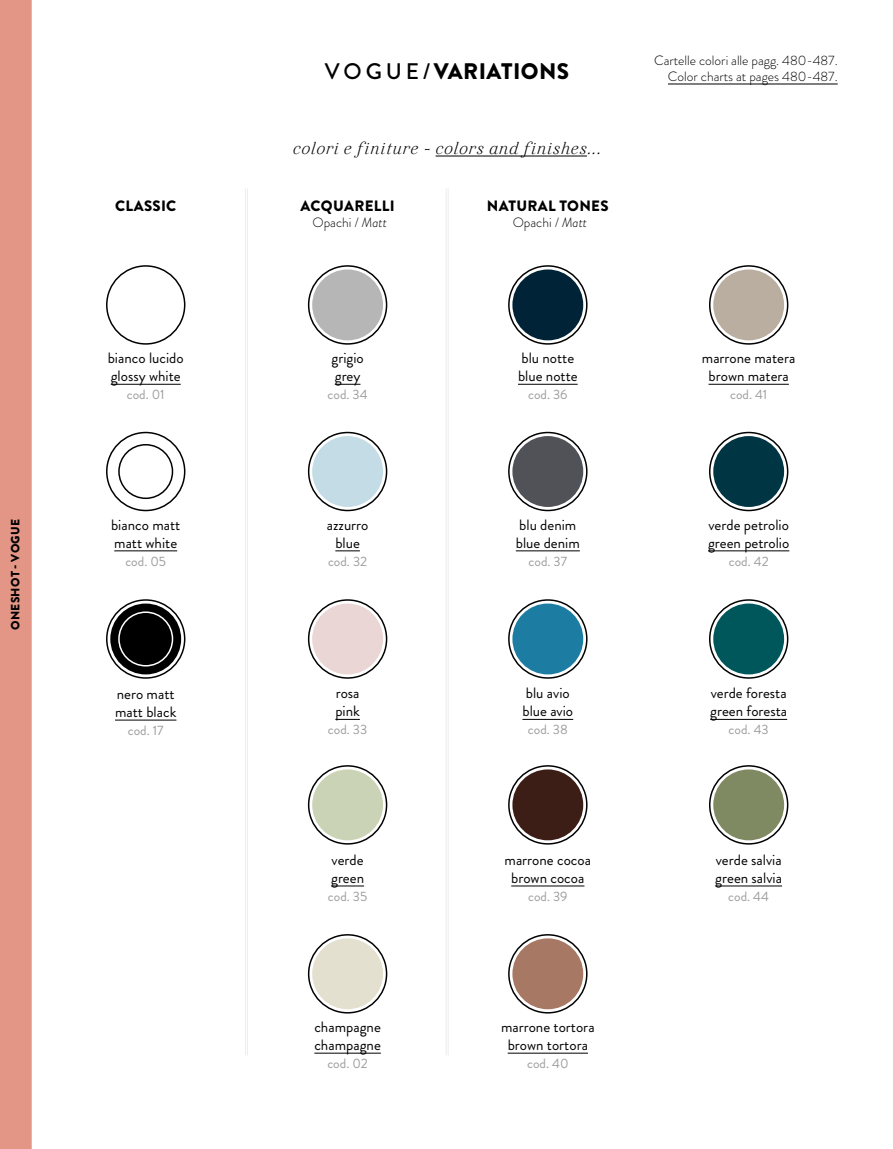
<style>
.page{position:relative;width:893px;height:1149px;background:#fff}
.page>*{position:absolute;margin:0;border:0;box-sizing:border-box;transform-origin:0 0}
.t1{font:900 22.5px "Brandon Grotesque";letter-spacing:.02em;color:#000}
.t2{font:italic 300 18px "Felina Serif";color:#000}
.t3{font:15px/18px "Brandon Grotesque";color:#000}
.t4{font:900 15px "Brandon Grotesque";letter-spacing:.02em;color:#000}
.t5{font:13.5px "Brandon Grotesque";color:#9c9c9c}
.t6{font:300 13.5px "Brandon Grotesque";color:#000}
.t7{font:900 12px "Brandon Grotesque";letter-spacing:.02em;color:#000}
.s1{font-weight:500}
.s2{font-style:italic}
</style>
<div class="page">
<hr style="left:668px;top:84px;width:170px;height:1px;background:#000">
<hr style="left:436px;top:156px;width:151px;height:1px;background:#000">
<hr style="left:114px;top:550px;width:63px;height:1px;background:#000">
<hr style="left:111px;top:384px;width:70px;height:1px;background:#000">
<hr style="left:245px;top:188px;width:1px;height:866px;background:#ededec">
<hr style="left:247px;top:188px;width:1px;height:866px;background:#ededec">
<hr style="left:446px;top:188px;width:1px;height:866px;background:#ededec">
<hr style="left:448px;top:188px;width:1px;height:866px;background:#ededec">
<div style="left:106px;top:265px;width:79px;height:79px;border:2px solid #000;border-radius:50%"></div>
<div style="left:106px;top:431px;width:79px;height:80px;border:2px solid #000;border-radius:50%"></div>
<div style="left:118px;top:444px;width:55px;height:55px;border:2px solid #000;border-radius:50%"></div>
<hr style="left:115px;top:719px;width:61px;height:1px;background:#000">
<div style="left:110px;top:603px;width:71px;height:71px;background:#000;border-radius:50%"></div>
<div style="left:106px;top:599px;width:79px;height:79px;border:2px solid #000;border-radius:50%"></div>
<div style="left:118px;top:611px;width:55px;height:55px;border:2px solid #fff;border-radius:50%"></div>
<div style="left:0;top:0;width:31px;height:1148px;background:#e39686"></div>
<hr style="left:331px;top:885px;width:33px;height:1px;background:#000">
<hr style="left:314px;top:1052px;width:67px;height:1px;background:#000">
<svg style="left:335px;top:718px;width:25px;height:1px"></svg>
<svg style="left:335px;top:550px;width:25px;height:1px"></svg>
<svg style="left:335px;top:384px;width:25px;height:1px"></svg>
<div style="left:312px;top:436px;width:71px;height:71px;background:#c3dce5;border-radius:50%"></div>
<div style="left:308px;top:431px;width:79px;height:80px;border:2px solid #000;border-radius:50%"></div>
<div style="left:312px;top:603px;width:71px;height:71px;background:#ead6d5;border-radius:50%"></div>
<div style="left:308px;top:599px;width:79px;height:79px;border:2px solid #000;border-radius:50%"></div>
<div style="left:312px;top:769px;width:71px;height:71px;background:#cbd3b7;border-radius:50%"></div>
<div style="left:308px;top:765px;width:79px;height:79px;border:2px solid #000;border-radius:50%"></div>
<div style="left:312px;top:938px;width:71px;height:70px;background:#e4e0d0;border-radius:50%"></div>
<div style="left:308px;top:933px;width:79px;height:80px;border:2px solid #000;border-radius:50%"></div>
<div style="left:312px;top:269px;width:71px;height:71px;background:#b6b6b6;border-radius:50%"></div>
<div style="left:308px;top:265px;width:79px;height:79px;border:2px solid #000;border-radius:50%"></div>
<hr style="left:708px;top:550px;width:81px;height:1px;background:#000">
<hr style="left:516px;top:550px;width:64px;height:1px;background:#000">
<hr style="left:709px;top:384px;width:80px;height:1px;background:#000">
<hr style="left:518px;top:384px;width:60px;height:1px;background:#000">
<hr style="left:715px;top:885px;width:67px;height:1px;background:#000">
<hr style="left:511px;top:885px;width:73px;height:1px;background:#000">
<hr style="left:508px;top:1052px;width:80px;height:1px;background:#000">
<hr style="left:710px;top:718px;width:77px;height:1px;background:#000">
<hr style="left:522px;top:718px;width:51px;height:1px;background:#000">
<div style="left:512px;top:436px;width:71px;height:71px;background:#515257;border-radius:50%"></div>
<div style="left:508px;top:431px;width:79px;height:80px;border:2px solid #000;border-radius:50%"></div>
<div style="left:713px;top:436px;width:71px;height:71px;background:#003644;border-radius:50%"></div>
<div style="left:709px;top:431px;width:79px;height:80px;border:2px solid #000;border-radius:50%"></div>
<div style="left:512px;top:603px;width:71px;height:71px;background:#1c7ca2;border-radius:50%"></div>
<div style="left:508px;top:599px;width:79px;height:79px;border:2px solid #000;border-radius:50%"></div>
<div style="left:713px;top:603px;width:71px;height:71px;background:#00575b;border-radius:50%"></div>
<div style="left:709px;top:599px;width:79px;height:79px;border:2px solid #000;border-radius:50%"></div>
<div style="left:512px;top:769px;width:71px;height:71px;background:#3d1e16;border-radius:50%"></div>
<div style="left:508px;top:765px;width:79px;height:79px;border:2px solid #000;border-radius:50%"></div>
<div style="left:713px;top:769px;width:71px;height:71px;background:#808a62;border-radius:50%"></div>
<div style="left:709px;top:765px;width:79px;height:79px;border:2px solid #000;border-radius:50%"></div>
<div style="left:512px;top:938px;width:71px;height:70px;background:#a77863;border-radius:50%"></div>
<div style="left:508px;top:933px;width:79px;height:80px;border:2px solid #000;border-radius:50%"></div>
<div style="left:512px;top:269px;width:71px;height:71px;background:#002337;border-radius:50%"></div>
<div style="left:508px;top:265px;width:79px;height:79px;border:2px solid #000;border-radius:50%"></div>
<div style="left:713px;top:269px;width:71px;height:71px;background:#baaea0;border-radius:50%"></div>
<div style="left:709px;top:265px;width:79px;height:79px;border:2px solid #000;border-radius:50%"></div>
<p class="t7" style="left:8px;top:644px;width:145px;rotate:-90deg">WASHBASINS - SCALINO</p>
<p class="t7" style="left:8px;top:562px;width:61px;rotate:-90deg">- COGNAC</p>
<p class="t7" style="left:7px;top:629px;width:112px;rotate:-90deg">ONESHOT - VOGUE</p>
<p class="t4" style="left:115px;top:195px;width:63px">CLASSIC</p>
<p class="t3" style="left:108px;top:349px;width:78px">bianco lucido glossy white</p>
<p class="t5" style="left:127px;top:385px;width:39px">cod. 01</p>
<p class="t3" style="left:111px;top:515px;width:71px">bianco matt matt white</p>
<p class="t5" style="left:125px;top:551px;width:42px">cod. 05</p>
<p class="t3" style="left:115px;top:685px;width:63px">nero matt matt black</p>
<p class="t5" style="left:128px;top:721px;width:37px">cod. 17</p>
<p class="t6" style="left:654px;top:51px;width:185px">Cartelle colori alle pagg. 480-487.</p>
<h1 class="t1" style="left:325px;top:55px;width:246px"><span class="s1">VOGUE/</span>VARIATIONS</h1>
<p class="t6" style="left:668px;top:67px;width:171px">Color charts at pages 480-487.</p>
<p class="t2" style="left:293px;top:137px;width:310px">colori e finiture - colors and finishes...</p>
<p class="t4" style="left:300px;top:195px;width:96px">ACQUARELLI</p>
<p class="t6" style="left:313px;top:213px;width:76px">Opachi / <span class="s2">Matt</span></p>
<p class="t3" style="left:331px;top:349px;width:34px">grigio grey</p>
<p class="t5" style="left:328px;top:385px;width:42px">cod. 34</p>
<p class="t3" style="left:327px;top:515px;width:43px;text-align:center">azzurro blue</p>
<p class="t5" style="left:328px;top:551px;width:41px">cod. 32</p>
<p class="t3" style="left:335px;top:684px;width:26px">rosa pink</p>
<p class="t5" style="left:328px;top:720px;width:41px">cod. 33</p>
<p class="t3" style="left:331px;top:850px;width:34px">verde green</p>
<p class="t5" style="left:328px;top:886px;width:41px">cod. 35</p>
<p class="t3" style="left:314px;top:1017px;width:68px">champagne champagne</p>
<p class="t5" style="left:327px;top:1053px;width:42px">cod. 02</p>
<p class="t4" style="left:487px;top:195px;width:123px">NATURAL TONES</p>
<p class="t6" style="left:513px;top:213px;width:76px">Opachi / <span class="s2">Matt</span></p>
<p class="t3" style="left:518px;top:349px;width:61px">blu notte blue notte</p>
<p class="t5" style="left:528px;top:385px;width:41px">cod. 36</p>
<p class="t3" style="left:516px;top:515px;width:65px">blu denim blue denim</p>
<p class="t5" style="left:528px;top:551px;width:40px">cod. 37</p>
<p class="t3" style="left:522px;top:684px;width:52px">blu avio blue avio</p>
<p class="t5" style="left:528px;top:720px;width:41px">cod. 38</p>
<p class="t3" style="left:505px;top:850px;width:88px;text-align:center">marrone cocoa brown cocoa</p>
<p class="t5" style="left:528px;top:886px;width:41px">cod. 39</p>
<p class="t3" style="left:501px;top:1017px;width:95px;text-align:center">marrone tortora brown tortora</p>
<p class="t5" style="left:527px;top:1053px;width:43px">cod. 40</p>
<p class="t3" style="left:702px;top:349px;width:95px;text-align:center">marrone matera brown matera</p>
<p class="t5" style="left:730px;top:385px;width:39px">cod. 41</p>
<p class="t3" style="left:708px;top:515px;width:83px">verde petrolio green petrolio</p>
<p class="t5" style="left:729px;top:551px;width:41px">cod. 42</p>
<p class="t3" style="left:710px;top:684px;width:78px">verde foresta green foresta</p>
<p class="t5" style="left:729px;top:720px;width:42px">cod. 43</p>
<p class="t3" style="left:715px;top:850px;width:68px">verde salvia green salvia</p>
<p class="t5" style="left:728px;top:886px;width:42px">cod. 44</p>
</div>
